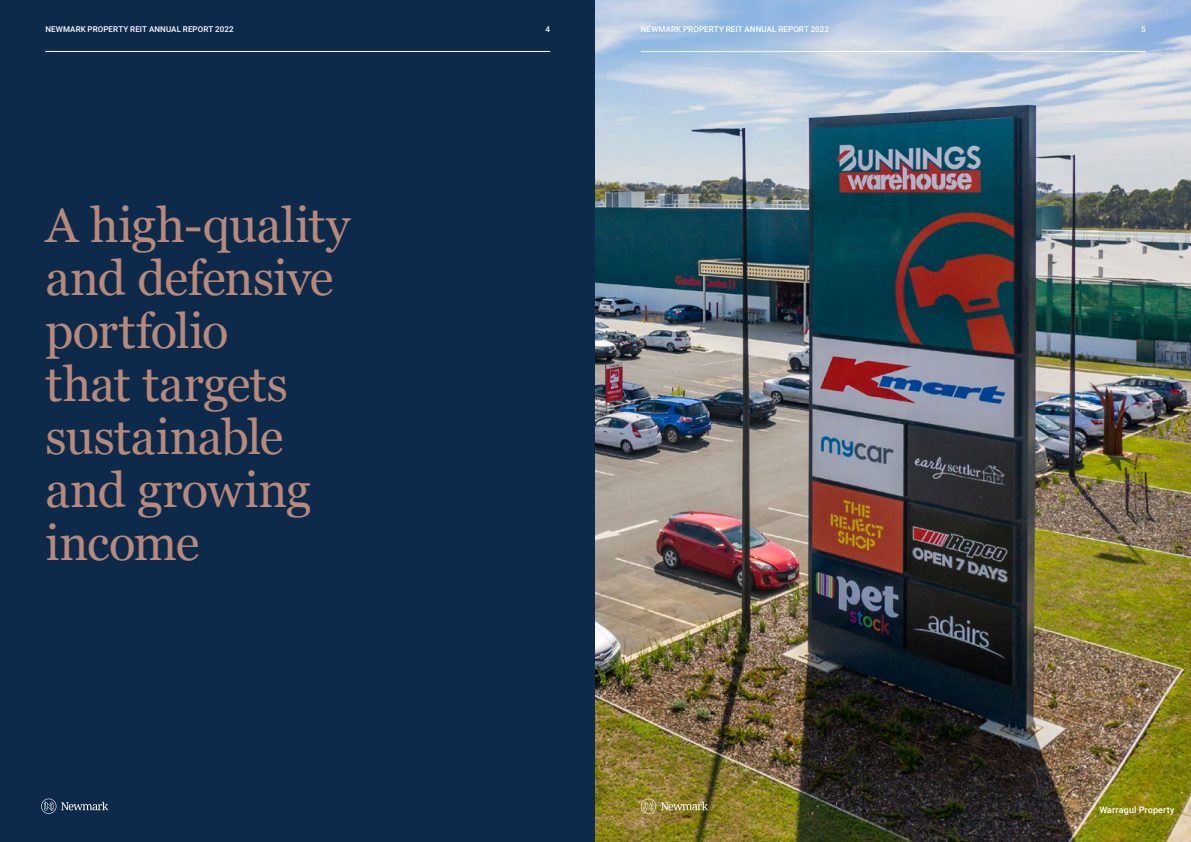
<style>
.page{position:relative;width:1191px;height:842px;background:#0e2a4b}
.page>*{position:absolute;margin:0;border:0;box-sizing:border-box;transform-origin:0 0}
.t1{font:49px/53px "Georgia";letter-spacing:-.015em;color:#b9897a}
.Body_copy{font:500 9px "Roboto";letter-spacing:.015em;color:#fff}
.t2{font:500 8px "Roboto";letter-spacing:.015em;color:#fff}
</style>
<div class="page">
<img style="left:595px;top:0;width:596px;height:842px">
<hr style="left:45px;top:51px;width:505px;height:1px;background:#fff">
<hr style="left:641px;top:51px;width:504px;height:1px;background:#fff">
<svg style="left:41px;top:798px;width:67px;height:16px"></svg>
<svg style="left:641px;top:798px;width:67px;height:16px"></svg>
<p class="t2" style="left:45px;top:23px;width:190px">NEWMARK PROPERTY REIT ANNUAL REPORT 2022</p>
<p class="t2" style="left:545px;top:23px;width:6px">4</p>
<p class="t2" style="left:641px;top:23px;width:190px">NEWMARK PROPERTY REIT ANNUAL REPORT 2022</p>
<p class="t2" style="left:1141px;top:23px;width:6px">5</p>
<p class="t1" style="left:46px;top:196px;width:306px">A high-quality and defensive portfolio<br>that targets sustainable and growing income</p>
<p class="Body_copy" style="left:1099px;top:803px;width:77px">Warragul Property</p>
</div>
